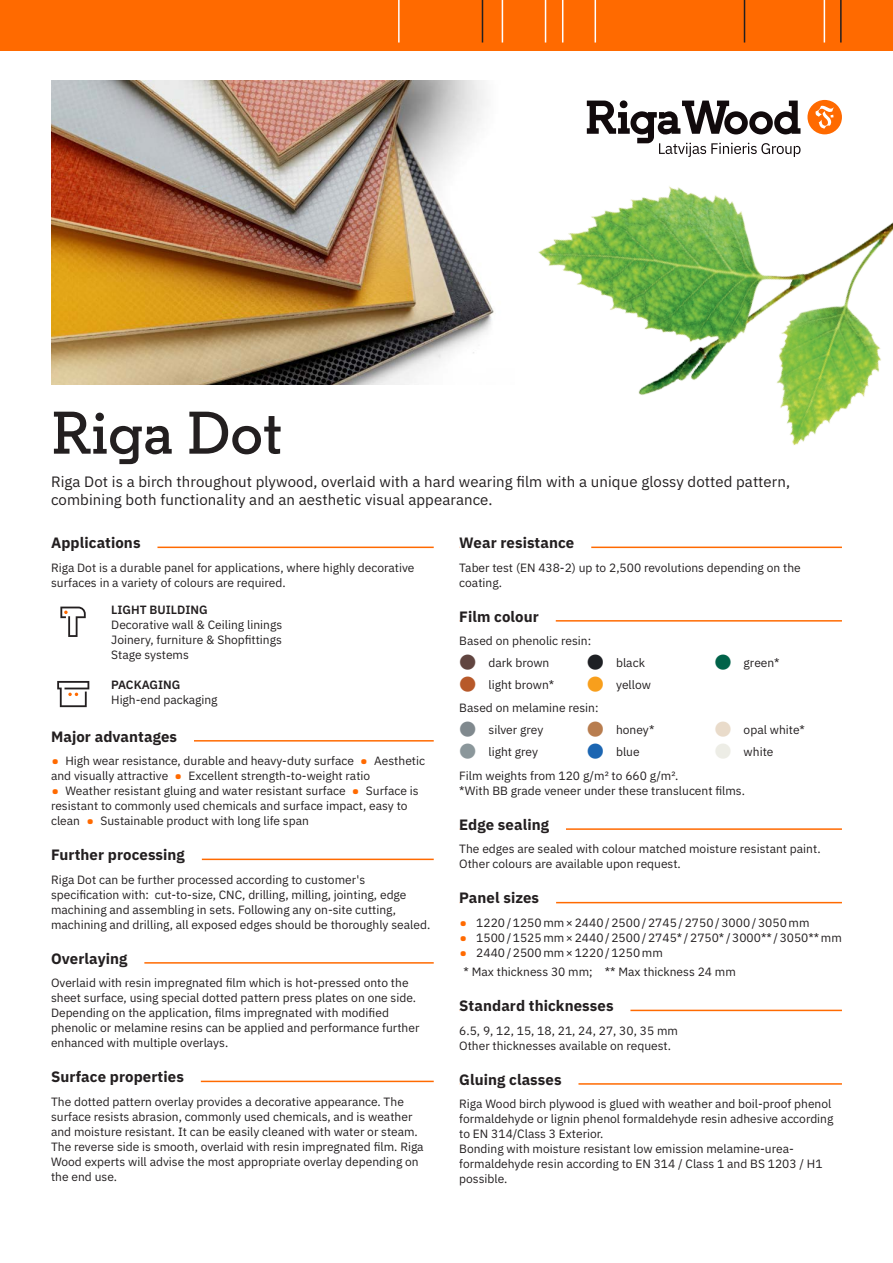
<style>
.page{position:relative;width:893px;height:1263px;background:#fff}
.page>*{position:absolute;margin:0;border:0;box-sizing:border-box;transform-origin:0 0}
.Nosaukums{font:600 60px "Regular Slab";letter-spacing:.005em;color:#231f20}
.ievadteksts{font:15px/18px "IBM Plex Sans";letter-spacing:.005em;color:#231f20}
.Sadaļa{font:700 15px "IBM Plex Sans";letter-spacing:.005em;color:#231f20}
.pamatteksts__6{font:12px/15px "IBM Plex Sans";color:#231f20}
.pamatteksts__3{font:12px/15px "IBM Plex Sans";color:#231f20}
.tabula{font:12px "IBM Plex Sans";color:#231f20}
.Virsraksts_tabulā{font:600 12px "IBM Plex Sans";color:#231f20}
.s1{font-size:21px;color:#ff6a00}
</style>
<div class="page">
<div style="left:0;top:0;width:893px;height:51px;background:#ff6a00"></div>
<hr style="left:398px;top:0;width:2px;height:43px;background:#fff">
<img style="left:475px;top:0;width:418px;height:549px">
<hr style="left:51px;top:547px;width:383px;height:1px;background:#ff6a00">
<div style="left:51px;top:544px;width:106px;height:7px;background:#fff"></div>
<hr style="left:51px;top:740px;width:383px;height:1px;background:#ff6a00">
<div style="left:51px;top:737px;width:143px;height:8px;background:#fff"></div>
<hr style="left:51px;top:858px;width:383px;height:2px;background:#ff6a00">
<div style="left:51px;top:856px;width:151px;height:7px;background:#fff"></div>
<hr style="left:51px;top:962px;width:383px;height:2px;background:#ff6a00">
<div style="left:51px;top:959px;width:93px;height:8px;background:#fff"></div>
<hr style="left:51px;top:1081px;width:383px;height:1px;background:#ff6a00">
<div style="left:51px;top:1078px;width:150px;height:7px;background:#fff"></div>
<hr style="left:459px;top:547px;width:383px;height:1px;background:#ff6a00">
<div style="left:459px;top:544px;width:132px;height:7px;background:#fff"></div>
<hr style="left:459px;top:620px;width:383px;height:2px;background:#ff6a00">
<div style="left:459px;top:617px;width:97px;height:8px;background:#fff"></div>
<hr style="left:459px;top:828px;width:383px;height:2px;background:#ff6a00">
<div style="left:459px;top:826px;width:107px;height:7px;background:#fff"></div>
<hr style="left:459px;top:902px;width:383px;height:1px;background:#ff6a00">
<div style="left:459px;top:899px;width:97px;height:8px;background:#fff"></div>
<hr style="left:459px;top:1010px;width:383px;height:1px;background:#ff6a00">
<div style="left:459px;top:1007px;width:171px;height:7px;background:#fff"></div>
<hr style="left:459px;top:1083px;width:383px;height:2px;background:#ff6a00">
<div style="left:459px;top:1080px;width:119px;height:8px;background:#fff"></div>
<svg style="left:60px;top:607px;width:26px;height:30px"></svg>
<svg style="left:57px;top:681px;width:32px;height:26px"></svg>
<img style="left:51px;top:81px;width:463px;height:303px">
<p class="Nosaukums" style="left:51px;top:396px;width:233px">Riga Dot</p>
<p class="ievadteksts" style="left:51px;top:471px;width:741px">Riga Dot is a birch throughout plywood, overlaid with a hard wearing film with a unique glossy dotted pattern, combining both functionality and an aesthetic visual appearance.</p>
<p class="Sadaļa" style="left:51px;top:531px;width:91px">Applications</p>
<p class="pamatteksts__3" style="left:51px;top:559px;width:365px">Riga Dot is a durable panel for applications, where highly decorative surfaces in a variety of colours are required.</p>
<p class="Virsraksts_tabulā" style="left:111px;top:600px;width:98px">LIGHT BUILDING</p>
<p class="tabula" style="left:111px;top:615px;width:172px">Decorative wall &amp; Ceiling linings</p>
<p class="tabula" style="left:111px;top:630px;width:172px">Joinery, furniture &amp; Shopfittings</p>
<p class="tabula" style="left:111px;top:645px;width:79px">Stage systems</p>
<p class="Virsraksts_tabulā" style="left:111px;top:675px;width:71px">PACKAGING</p>
<p class="tabula" style="left:111px;top:690px;width:108px">High-end packaging</p>
<p class="Sadaļa" style="left:51px;top:724px;width:128px">Major advantages</p>
<p class="pamatteksts__6" style="left:51px;top:752px;width:376px"><span class="s1">•</span> High wear resistance, durable and heavy-duty surface <span class="s1">•</span> Aesthetic and visually attractive <span class="s1">•</span> Excellent strength-to-weight ratio</p>
<p class="pamatteksts__6" style="left:51px;top:782px;width:369px"><span class="s1">•</span> Weather resistant gluing and water resistant surface <span class="s1">•</span> Surface is resistant to commonly used chemicals and surface impact, easy to clean <span class="s1">•</span> Sustainable product with long life span</p>
<p class="Sadaļa" style="left:51px;top:843px;width:135px">Further processing</p>
<p class="pamatteksts__6" style="left:51px;top:871px;width:381px">Riga Dot can be further processed according to customer's specification with: cut-to-size, CNC, drilling, milling, jointing, edge machining and assembling in sets. Following any on-site cutting, machining and drilling, all exposed edges should be thoroughly sealed.</p>
<p class="Sadaļa" style="left:51px;top:946px;width:78px">Overlaying</p>
<p class="pamatteksts__6" style="left:51px;top:974px;width:370px">Overlaid with resin impregnated film which is hot-pressed onto the sheet surface, using special dotted pattern press plates on one side.<br>Depending on the application, films impregnated with modified phenolic or melamine resins can be applied and performance further enhanced with multiple overlays.</p>
<p class="Sadaļa" style="left:51px;top:1065px;width:134px">Surface properties</p>
<p class="pamatteksts__6" style="left:51px;top:1093px;width:374px">The dotted pattern overlay provides a decorative appearance. The surface resists abrasion, commonly used chemicals, and is weather and moisture resistant. It can be easily cleaned with water or steam.<br>The reverse side is smooth, overlaid with resin impregnated film. Riga Wood experts will advise the most appropriate overlay depending on the end use.</p>
<p class="Sadaļa" style="left:459px;top:531px;width:117px">Wear resistance</p>
<p class="pamatteksts__6" style="left:459px;top:559px;width:343px">Taber test (EN 438-2) up to 2,500 revolutions depending on the coating.</p>
<p class="Sadaļa" style="left:459px;top:604px;width:81px">Film colour</p>
<p class="pamatteksts__6" style="left:459px;top:632px;width:133px">Based on phenolic resin:</p>
<p class="pamatteksts__3" style="left:488px;top:654px;width:62px">dark brown</p>
<p class="pamatteksts__3" style="left:616px;top:654px;width:30px">black</p>
<p class="pamatteksts__3" style="left:744px;top:654px;width:37px">green*</p>
<p class="pamatteksts__3" style="left:488px;top:676px;width:67px">light brown*</p>
<p class="pamatteksts__3" style="left:616px;top:676px;width:36px">yellow</p>
<p class="pamatteksts__6" style="left:459px;top:700px;width:141px">Based on melamine resin:</p>
<p class="pamatteksts__3" style="left:488px;top:721px;width:56px">silver grey</p>
<p class="pamatteksts__3" style="left:616px;top:721px;width:40px">honey*</p>
<p class="pamatteksts__3" style="left:744px;top:721px;width:63px">opal white*</p>
<p class="pamatteksts__3" style="left:488px;top:743px;width:51px">light grey</p>
<p class="pamatteksts__3" style="left:616px;top:743px;width:25px">blue</p>
<p class="pamatteksts__3" style="left:744px;top:743px;width:31px">white</p>
<p class="pamatteksts__6" style="left:459px;top:767px;width:220px">Film weights from 120 g/m² to 660 g/m².</p>
<p class="pamatteksts__6" style="left:459px;top:782px;width:287px">*With BB grade veneer under these translucent films.</p>
<p class="Sadaļa" style="left:459px;top:813px;width:91px">Edge sealing</p>
<p class="pamatteksts__6" style="left:459px;top:841px;width:363px">The edges are sealed with colour matched moisture resistant paint.<br>Other colours are available upon request.</p>
<p class="Sadaļa" style="left:459px;top:886px;width:81px">Panel sizes</p>
<p class="pamatteksts__6" style="left:459px;top:914px;width:352px"><span class="s1">•</span> 1220 / 1250 mm × 2440 / 2500 / 2745 / 2750 / 3000 / 3050 mm</p>
<p class="pamatteksts__6" style="left:459px;top:929px;width:384px"><span class="s1">•</span> 1500 / 1525 mm × 2440 / 2500 / 2745* / 2750* / 3000** / 3050** mm</p>
<p class="pamatteksts__6" style="left:459px;top:944px;width:205px"><span class="s1">•</span> 2440 / 2500 mm × 1220 / 1250 mm</p>
<p class="pamatteksts__6" style="left:463px;top:963px;width:274px">* Max thickness 30 mm; ** Max thickness 24 mm</p>
<p class="Sadaļa" style="left:459px;top:994px;width:156px">Standard thicknesses</p>
<p class="pamatteksts__6" style="left:459px;top:1022px;width:220px">6.5, 9, 12, 15, 18, 21, 24, 27, 30, 35 mm</p>
<p class="pamatteksts__6" style="left:459px;top:1037px;width:213px">Other thicknesses available on request.</p>
<p class="Sadaļa" style="left:459px;top:1067px;width:104px">Gluing classes</p>
<p class="pamatteksts__6" style="left:459px;top:1095px;width:376px">Riga Wood birch plywood is glued with weather and boil-proof phenol formaldehyde or lignin phenol formaldehyde resin adhesive according to EN 314/Class 3 Exterior.</p>
<p class="pamatteksts__6" style="left:459px;top:1140px;width:365px">Bonding with moisture resistant low emission melamine-urea&shy;formaldehyde resin according to EN 314 / Class 1 and BS 1203 / H1 possible.</p>
</div>
